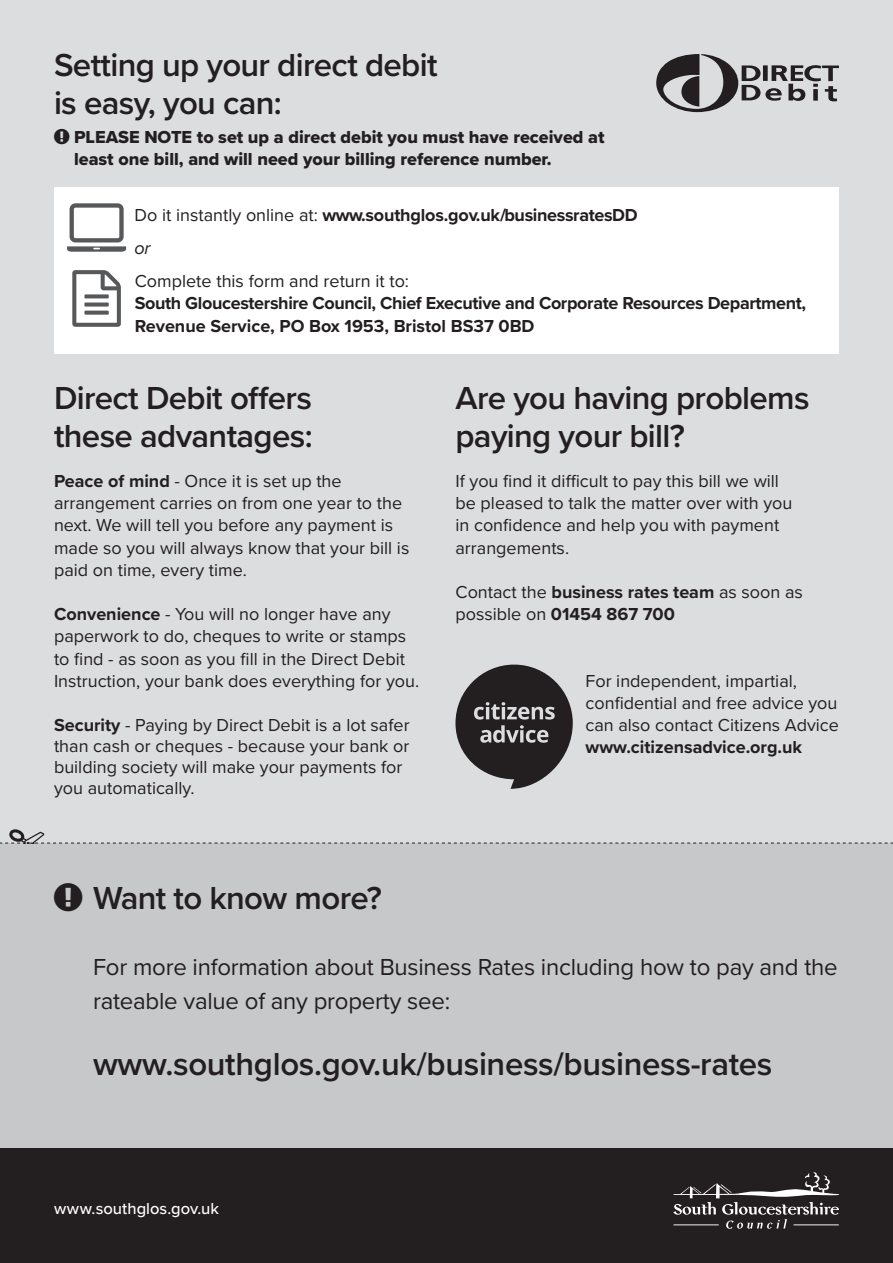
<style>
.page{position:relative;width:893px;height:1263px;background:#dcdddf}
.page>*{position:absolute;margin:0;border:0;box-sizing:border-box;transform-origin:0 0}
.t1{font:600 33px/37.5px "Proxima Nova";letter-spacing:-.02em;color:#231f20}
.t2{font:24px/33.3px "Proxima Nova";letter-spacing:-.01em;color:#231f20}
.t3{font:18px/22.2px "Proxima Nova";color:#231f20}
.t4{font:700 18px/33.3px "Proxima Nova";letter-spacing:-.02em;color:#231f20}
.t5{font:18px/22.2px "Proxima Nova Extrabld";color:#231f20}
.t6{font:700 18px "Proxima Nova";color:#231f20}
.t7{font:500 16.5px "Proxima Nova";letter-spacing:.005em;color:#fff}
.s1{font-weight:400}
.s2{font-weight:400;font-style:italic}
.s3{font-weight:700}
</style>
<div class="page">
<div style="left:54px;top:187px;width:785px;height:167px;background:#fff"></div>
<div style="left:0;top:843px;width:893px;height:420px;background:#c7c8ca"></div>
<div style="left:0;top:1148px;width:893px;height:115px;background:#231f20"></div>
<svg style="left:0;top:829px;width:893px;height:15px"></svg>
<svg style="left:72px;top:270px;width:49px;height:57px"></svg>
<svg style="left:67px;top:203px;width:59px;height:49px"></svg>
<svg style="left:455px;top:665px;width:118px;height:124px"></svg>
<svg style="left:656px;top:54px;width:183px;height:58px"></svg>
<svg style="left:673px;top:1172px;width:166px;height:57px"></svg>
<h1 class="t1" style="left:54px;top:46px;width:385px">Setting up your direct debit is easy, you can:</h1>
<p class="t5" style="left:74px;top:125px;width:532px">PLEASE NOTE to set up a direct debit you must have received at least one bill, and will need your billing reference number.</p>
<p class="t4" style="left:135px;top:197px;width:505px"><span class="s1">Do it instantly online at:</span> www.southglos.gov.uk/businessratesDD <span class="s2">or</span></p>
<p class="t3" style="left:135px;top:269px;width:276px">Complete this form and return it to:</p>
<p class="t4" style="left:135px;top:292px;width:673px;line-height:22.2px">South Gloucestershire Council, Chief Executive and Corporate Resources Department,<br>Revenue Service, PO Box 1953, Bristol BS37 0BD</p>
<h1 class="t1" style="left:54px;top:379px;width:260px">Direct Debit offers these advantages:</h1>
<p class="t3" style="left:54px;top:469px;width:357px"><span class="s3">Peace of mind</span> - Once it is set up the arrangement carries on from one year to the next. We will tell you before any payment is made so you will always know that your bill is paid on time, every time.</p>
<p class="t3" style="left:54px;top:602px;width:367px"><span class="s3">Convenience</span> - You will no longer have any paperwork to do, cheques to write or stamps to find - as soon as you fill in the Direct Debit Instruction, your bank does everything for you.</p>
<p class="t3" style="left:54px;top:714px;width:357px;line-height:21px"><span class="s3">Security</span> - Paying by Direct Debit is a lot safer than cash or cheques - because your bank or building society will make your payments for you automatically.</p>
<h1 class="t1" style="left:93px;top:878px;width:290px">Want to know more?</h1>
<h1 class="t1" style="left:455px;top:379px;width:356px">Are you having problems paying your bill?</h1>
<p class="t3" style="left:455px;top:469px;width:338px">If you find it difficult to pay this bill we will be pleased to talk the matter over with you in confidence and help you with payment arrangements.</p>
<p class="t3" style="left:455px;top:580px;width:349px">Contact the <span class="s3">business rates team</span> as soon as possible on <span class="s3">01454 867 700</span></p>
<p class="t3" style="left:585px;top:669px;width:255px">For independent, impartial, confidential and free advice you can also contact Citizens Advice</p>
<p class="t6" style="left:585px;top:734px;width:218px">www.citizensadvice.org.uk</p>
<h2 class="t2" style="left:93px;top:950px;width:746px">For more information about Business Rates including how to pay and the rateable value of any property see:</h2>
<h1 class="t1" style="left:93px;top:1045px;width:681px">www.southglos.gov.uk/business/business-rates</h1>
<p class="t7" style="left:54px;top:1196px;width:167px">www.southglos.gov.uk</p>
</div>
